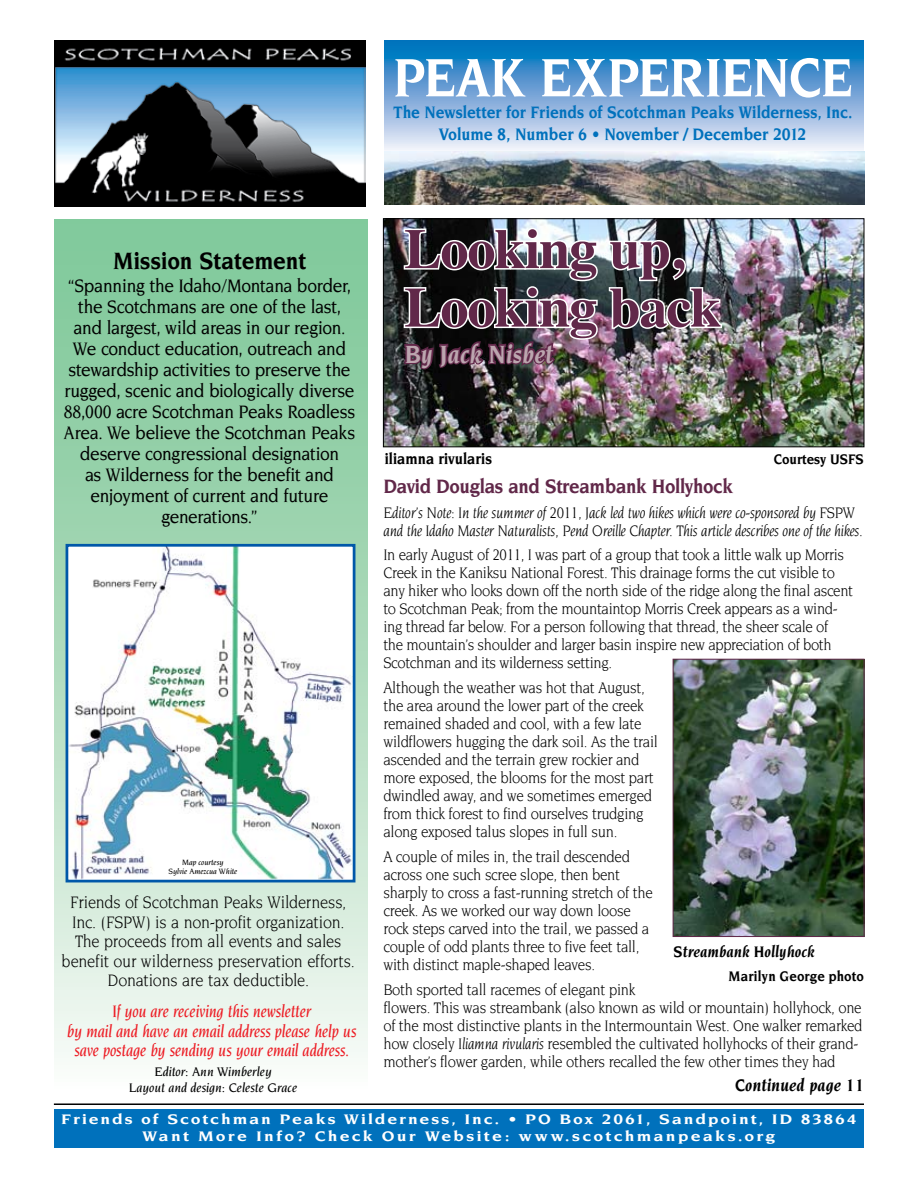
<style>
.page{position:relative;width:918px;height:1188px;background:#fff}
.page>*{position:absolute;margin:0;border:0;box-sizing:border-box;transform-origin:0 0}
.t1{font:700 58.5px "Novarese";letter-spacing:-.01em;color:#fff;scale:.9 1}
.t2{font:700 56.25px/58.5px "Times";letter-spacing:-.02em;color:#612849}
.t3{font:italic 700 27px "Novarese";color:#bca6af;scale:.9 1}
.t4{font:700 25.5px "Novarese";color:#000;scale:.9 1}
.t5{font:700 21px "Novarese";letter-spacing:-.02em;color:#612849;scale:.9 1}
.t6{font:500 19.5px/21px "Novarese";letter-spacing:-.02em;color:#000;text-align:center;scale:.9 1}
.t7{font:18px/19.5px "Novarese";letter-spacing:-.01em;color:#000;text-align:center;scale:.9 1}
.t8{font:italic 500 18px/19.5px "Novarese";letter-spacing:-.01em;color:#ed1c24;text-align:center;scale:.9 1}
.t9{font:700 18px/21.6px "Novarese";letter-spacing:-.005em;color:#0071bc;text-align:center;scale:.88 1}
.t10{font:italic 700 18px "Novarese";color:#000;scale:.9 1}
.t11{font:700 18px "Novarese";letter-spacing:.195em;color:#fff;scale:1.1 1}
.t12{font:16.5px/18px "Novarese";letter-spacing:-.02em;color:#000;scale:.9 1}
.t13{font:italic 16.5px/18px "Novarese";letter-spacing:-.02em;color:#000;scale:.9 1}
.t14{font:italic 700 16.5px "Novarese";color:#000;scale:.9 1}
.t15{font:700 16.5px "Novarese";color:#000;scale:.9 1}
.t16{font:700 15px/16.5px "Novarese";letter-spacing:.115em;color:#fff;text-align:center;scale:1.18 1}
.t17{font:700 15px "Novarese";color:#000;scale:.9 1}
.t18{font:italic 500 13.5px/16.5px "Novarese";color:#000;text-align:center}
.t19{font:italic 500 8.25px/8.2px "Novarese";color:#000;text-align:center}
.s1{font-style:italic}
</style>
<div class="page">
<hr style="left:54px;top:1103px;width:810px;height:2px;background:#000">
<div style="left:54px;top:1109px;width:810px;height:39px;background:#0071bc"></div>
<img style="left:385px;top:220px;width:477px;height:225px">
<div style="left:383px;top:218px;width:481px;height:229px;border:1px solid #000"></div>
<div style="left:54px;top:220px;width:313px;height:872px;background:linear-gradient(to bottom,#75c391,#f2f8f2)"></div>
<img style="left:54px;top:40px;width:312px;height:167px">
<svg style="left:384px;top:40px;width:480px;height:112px;background:#75aad9"></svg>
<img style="left:384px;top:152px;width:480px;height:53px">
<img style="left:70px;top:548px;width:281px;height:330px">
<div style="left:66px;top:544px;width:289px;height:338px;border:3px solid #0058a9"></div>
<img style="left:607px;top:238px;width:117px;height:93px">
<img style="left:402px;top:225px;width:197px;height:188px">
<img style="left:675px;top:661px;width:187px;height:274px">
<div style="left:673px;top:659px;width:191px;height:278px;border:1px solid #612849"></div>
<p class="t11" style="left:567px;top:44px;width:211px">Peak Experience</p>
<h1 class="t1" style="left:393px;top:44px;width:512px">Peak Experience</h1>
<p class="t9" style="left:393px;top:101px;width:523px">The Newsletter for Friends of Scotchman Peaks Wilderness, Inc.<br>Volume 8, Number 6 • November / December 2012</p>
<h3 class="t4" style="left:113px;top:246px;width:216px">Mission Statement</h3>
<p class="t6" style="left:64px;top:275px;width:325px">“Spanning the Idaho/Montana border, the Scotchmans are one of the last, and largest, wild areas in our region.<br>We conduct education, outreach and stewardship activities to preserve the rugged, scenic and biologically diverse 88,000 acre Scotchman Peaks Roadless Area. We believe the Scotchman Peaks deserve congressional designation<br>as Wilderness for the benefit and enjoyment of current and future generations.”</p>
<p class="t19" style="left:168px;top:859px;width:70px">Map courtesy<br>Sylvie Amezcua White</p>
<p class="t7" style="left:62px;top:892px;width:327px">Friends of Scotchman Peaks Wilderness, Inc. (FSPW) is a non-profit organization.<br>The proceeds from all events and sales benefit our wilderness preservation efforts.<br>Donations are tax deductible.</p>
<p class="t8" style="left:67px;top:1001px;width:323px">If you are receiving this newsletter<br>by mail and have an email address please help us save postage by sending us your email address.</p>
<p class="t18" style="left:129px;top:1063px;width:170px">Editor: Ann Wimberley<br>Layout and design: Celeste Grace</p>
<h2 class="t2" style="left:404px;top:214px;width:319px">Looking up,<br>Looking back</h2>
<h3 class="t3" style="left:405px;top:339px;width:166px">By Jack Nisbet</h3>
<p class="t15" style="left:385px;top:449px;width:121px">iliamna rivularis</p>
<p class="t17" style="left:774px;top:451px;width:102px">Courtesy USFS</p>
<p class="t5" style="left:383px;top:474px;width:390px">David Douglas and Streambank Hollyhock</p>
<p class="t13" style="left:383px;top:503px;width:534px">Editor’s Note: In the summer of 2011, Jack led two hikes which were co-sponsored by FSPW and the Idaho Master Naturalists, Pend Oreille Chapter. This article describes one of the hikes.</p>
<p class="t12" style="left:383px;top:546px;width:524px">In early August of 2011, I was part of a group that took a little walk up Morris Creek in the Kaniksu National Forest. This drainage forms the cut visible to any hiker who looks down off the north side of the ridge along the final ascent to Scotchman Peak; from the mountaintop Morris Creek appears as a wind&shy;ing thread far below. For a person following that thread, the sheer scale of<br>the mountain’s shoulder and larger basin inspire new appreciation of both Scotchman and its wilderness setting.</p>
<p class="t12" style="left:383px;top:679px;width:307px">Although the weather was hot that August, the area around the lower part of the creek remained shaded and cool, with a few late wildflowers hugging the dark soil. As the trail ascended and the terrain grew rockier and more exposed, the blooms for the most part dwindled away, and we sometimes emerged from thick forest to find ourselves trudging along exposed talus slopes in full sun.</p>
<p class="t12" style="left:383px;top:847px;width:301px">A couple of miles in, the trail descended across one such scree slope, then bent sharply to cross a fast-running stretch of the creek. As we worked our way down loose rock steps carved into the trail, we passed a couple of odd plants three to five feet tall, with distinct maple-shaped leaves.</p>
<p class="t12" style="left:383px;top:980px;width:534px">Both sported tall racemes of elegant pink<br>flowers. This was streambank (also known as wild or mountain) hollyhock, one of the most distinctive plants in the Intermountain West. One walker remarked how closely <span class="s1">Iliamna rivularis</span> resembled the cultivated hollyhocks of their grand&shy;mother’s flower garden, while others recalled the few other times they had</p>
<p class="t10" style="left:735px;top:1076px;width:145px">Continued page 11</p>
<p class="t14" style="left:674px;top:942px;width:158px">Streambank Hollyhock</p>
<p class="t17" style="left:729px;top:968px;width:152px">Marilyn George photo</p>
<p class="t16" style="left:61px;top:1111px;width:676px">Friends of Scotchman Peaks Wilderness, Inc. • PO Box 2061, Sandpoint, ID 83864<br>Want More Info? Check Our Website: www.scotchmanpeaks.org</p>
</div>
